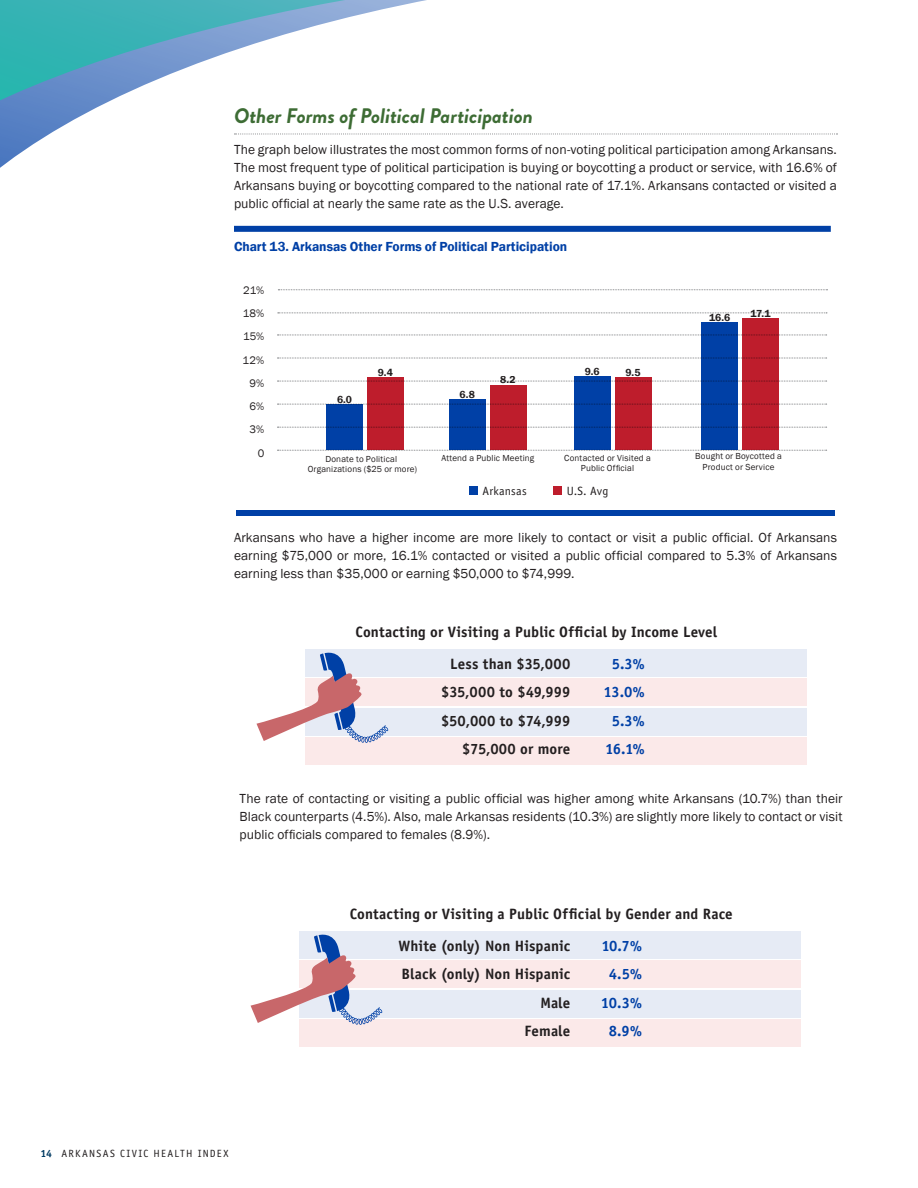
<style>
.page{position:relative;width:918px;height:1188px;background:#fff}
.page>*{position:absolute;margin:0;border:0;box-sizing:border-box;transform-origin:0 0}
.BODY_Main_Sub{font:italic 700 21px "Brandon Grotesque";letter-spacing:-.005em;color:#3d6c34}
.CHART_Key_Demos{font:700 15px/28.5px "Officina Sans Std";letter-spacing:.005em;color:#231f20;text-align:right}
.CHART_Key_Demos-2{font:700 15px "Officina Sans Std";letter-spacing:-.025em;color:#0040a6}
.Body{font:13.5px/18px "Franklin Gothic";letter-spacing:.005em;color:#231f20;text-align:justify}
.CHART_1_Title{font:600 13.5px "Franklin Gothic";letter-spacing:-.005em;color:#0040a6}
.CHART_Body_2{font:12px "Officina Sans Std";letter-spacing:.015em;color:#231f20}
.CHART_Key_Demos-3{font:11.25px "Franklin Gothic";letter-spacing:.015em;color:#231f20}
.t1{font:10.5px "Officina Sans Std";letter-spacing:.12em;color:#231f20}
.t2{font:600 10.5px "Franklin Gothic";color:#231f20}
.CHART_Key_Demos-4{font:9px/10.5px "Franklin Gothic";letter-spacing:.02em;color:#231f20;text-align:center}
.s1{font-weight:700;color:#003a62}
</style>
<div class="page">
<svg style="left:0;top:0;width:838px;height:168px"></svg>
<svg style="left:389px;top:1023px;width:412px;height:24px"></svg>
<svg style="left:234px;top:134px;width:604px;height:1px"></svg>
<svg style="left:277px;top:335px;width:550px;height:1px"></svg>
<svg style="left:277px;top:358px;width:550px;height:1px"></svg>
<svg style="left:277px;top:381px;width:550px;height:1px"></svg>
<svg style="left:277px;top:427px;width:550px;height:1px"></svg>
<svg style="left:277px;top:404px;width:550px;height:1px"></svg>
<svg style="left:277px;top:450px;width:550px;height:1px"></svg>
<div style="left:236px;top:510px;width:598px;height:6px;background:#0040a6"></div>
<svg style="left:278px;top:313px;width:549px;height:1px"></svg>
<svg style="left:278px;top:289px;width:550px;height:1px"></svg>
<div style="left:326px;top:404px;width:37px;height:46px;background:#0040a6"></div>
<div style="left:574px;top:376px;width:36px;height:74px;background:#0040a6"></div>
<div style="left:702px;top:322px;width:36px;height:128px;background:#0040a6"></div>
<div style="left:367px;top:377px;width:37px;height:73px;background:#be1d2c"></div>
<div style="left:615px;top:377px;width:36px;height:73px;background:#be1d2c"></div>
<div style="left:742px;top:318px;width:37px;height:132px;background:#be1d2c"></div>
<div style="left:449px;top:399px;width:36px;height:51px;background:#0040a6"></div>
<div style="left:490px;top:385px;width:36px;height:65px;background:#be1d2c"></div>
<div style="left:469px;top:486px;width:8px;height:9px;background:#0040a6"></div>
<div style="left:553px;top:486px;width:8px;height:9px;background:#be1d2c"></div>
<div style="left:234px;top:226px;width:597px;height:6px;background:#0040a6"></div>
<div style="left:305px;top:650px;width:501px;height:27px;background:#e6ebf5"></div>
<div style="left:305px;top:708px;width:501px;height:27px;background:#e6ebf5"></div>
<div style="left:305px;top:679px;width:501px;height:27px;background:#fbe9e9"></div>
<div style="left:305px;top:737px;width:501px;height:27px;background:#fbe9e9"></div>
<svg style="left:257px;top:649px;width:131px;height:94px"></svg>
<div style="left:299px;top:932px;width:501px;height:27px;background:#e6ebf5"></div>
<div style="left:299px;top:990px;width:501px;height:27px;background:#e6ebf5"></div>
<div style="left:299px;top:961px;width:501px;height:27px;background:#fbe9e9"></div>
<div style="left:299px;top:1019px;width:501px;height:27px;background:#fbe9e9"></div>
<svg style="left:251px;top:931px;width:131px;height:94px"></svg>
<p class="BODY_Main_Sub" style="left:234px;top:101px;width:300px">Other Forms of Political Participation</p>
<p class="Body" style="left:234px;top:141px;width:605px">The graph below illustrates the most common forms of non-voting political participation among Arkansans.<br>The most frequent type of political participation is buying or boycotting a product or service, with 16.6% of Arkansans buying or boycotting compared to the national rate of 17.1%. Arkansans contacted or visited a public official at nearly the same rate as the U.S. average.</p>
<p class="CHART_1_Title" style="left:234px;top:238px;width:335px">Chart 13. Arkansas Other Forms of Political Participation</p>
<p class="CHART_Key_Demos-3" style="left:243px;top:283px;width:22px">21%</p>
<p class="CHART_Key_Demos-3" style="left:243px;top:306px;width:23px">18%</p>
<p class="CHART_Key_Demos-3" style="left:243px;top:330px;width:23px">15%</p>
<p class="CHART_Key_Demos-3" style="left:243px;top:353px;width:23px">12%</p>
<p class="CHART_Key_Demos-3" style="left:249px;top:376px;width:16px">9%</p>
<p class="CHART_Key_Demos-3" style="left:249px;top:399px;width:16px">6%</p>
<p class="CHART_Key_Demos-3" style="left:250px;top:423px;width:16px">3%</p>
<p class="CHART_Key_Demos-3" style="left:258px;top:446px;width:8px">0</p>
<p class="t2" style="left:337px;top:393px;width:17px">6.0</p>
<p class="t2" style="left:585px;top:365px;width:16px">9.6</p>
<p class="t2" style="left:378px;top:366px;width:17px">9.4</p>
<p class="t2" style="left:626px;top:366px;width:17px">9.5</p>
<p class="t2" style="left:500px;top:374px;width:17px">8.2</p>
<p class="t2" style="left:460px;top:388px;width:17px">6.8</p>
<p class="t2" style="left:709px;top:311px;width:23px">16.6</p>
<p class="t2" style="left:750px;top:307px;width:22px">17.1</p>
<p class="CHART_Key_Demos-4" style="left:325px;top:454px;width:73px">Donate to Political</p>
<p class="CHART_Key_Demos-4" style="left:308px;top:464px;width:111px">Organizations ($25 or more)</p>
<p class="CHART_Key_Demos-4" style="left:441px;top:453px;width:94px">Attend a Public Meeting</p>
<p class="CHART_Key_Demos-4" style="left:564px;top:453px;width:88px">Contacted or Visited a<br>Public Official</p>
<p class="CHART_Key_Demos-4" style="left:695px;top:451px;width:88px">Bought or Boycotted a<br>Product or Service</p>
<p class="CHART_Body_2" style="left:483px;top:484px;width:46px">Arkansas</p>
<p class="CHART_Body_2" style="left:567px;top:484px;width:43px">U.S. Avg</p>
<p class="Body" style="left:234px;top:529px;width:604px">Arkansans who have a higher income are more likely to contact or visit a public official. Of Arkansans earning $75,000 or more, 16.1% contacted or visited a public official compared to 5.3% of Arkansans earning less than $35,000 or earning $50,000 to $74,999.</p>
<p class="CHART_Key_Demos" style="left:356px;top:617px;width:363px">Contacting or Visiting a Public Official by Income Level</p>
<p class="CHART_Key_Demos" style="left:450px;top:649px;width:122px">Less than $35,000</p>
<p class="CHART_Key_Demos" style="left:441px;top:678px;width:131px">$35,000 to $49,999</p>
<p class="CHART_Key_Demos" style="left:441px;top:706px;width:131px">$50,000 to $74,999</p>
<p class="CHART_Key_Demos" style="left:462px;top:735px;width:110px">$75,000 or more</p>
<p class="CHART_Key_Demos-2" style="left:612px;top:654px;width:35px">5.3%</p>
<p class="CHART_Key_Demos-2" style="left:603px;top:683px;width:43px">13.0%</p>
<p class="CHART_Key_Demos-2" style="left:612px;top:711px;width:35px">5.3%</p>
<p class="CHART_Key_Demos-2" style="left:605px;top:740px;width:42px">16.1%</p>
<p class="Body" style="left:240px;top:790px;width:605px">The rate of contacting or visiting a public official was higher among white Arkansans (10.7%) than their Black counterparts (4.5%). Also, male Arkansas residents (10.3%) are slightly more likely to contact or visit public officials compared to females (8.9%).</p>
<p class="CHART_Key_Demos" style="left:350px;top:899px;width:385px">Contacting or Visiting a Public Official by Gender and Race</p>
<p class="t1" style="left:40px;top:1147px;width:189px"><span class="s1">14</span> ARKANSAS CIVIC HEALTH INDEX</p>
<p class="CHART_Key_Demos" style="left:398px;top:931px;width:173px">White (only) Non Hispanic<br>Black (only) Non Hispanic<br>Male</p>
<p class="CHART_Key_Demos" style="left:525px;top:1017px;width:47px">Female</p>
<p class="CHART_Key_Demos-2" style="left:601px;top:936px;width:42px">10.7%</p>
<p class="CHART_Key_Demos-2" style="left:609px;top:965px;width:35px">4.5%</p>
<p class="CHART_Key_Demos-2" style="left:601px;top:993px;width:43px">10.3%</p>
<p class="CHART_Key_Demos-2" style="left:609px;top:1022px;width:35px">8.9%</p>
</div>
